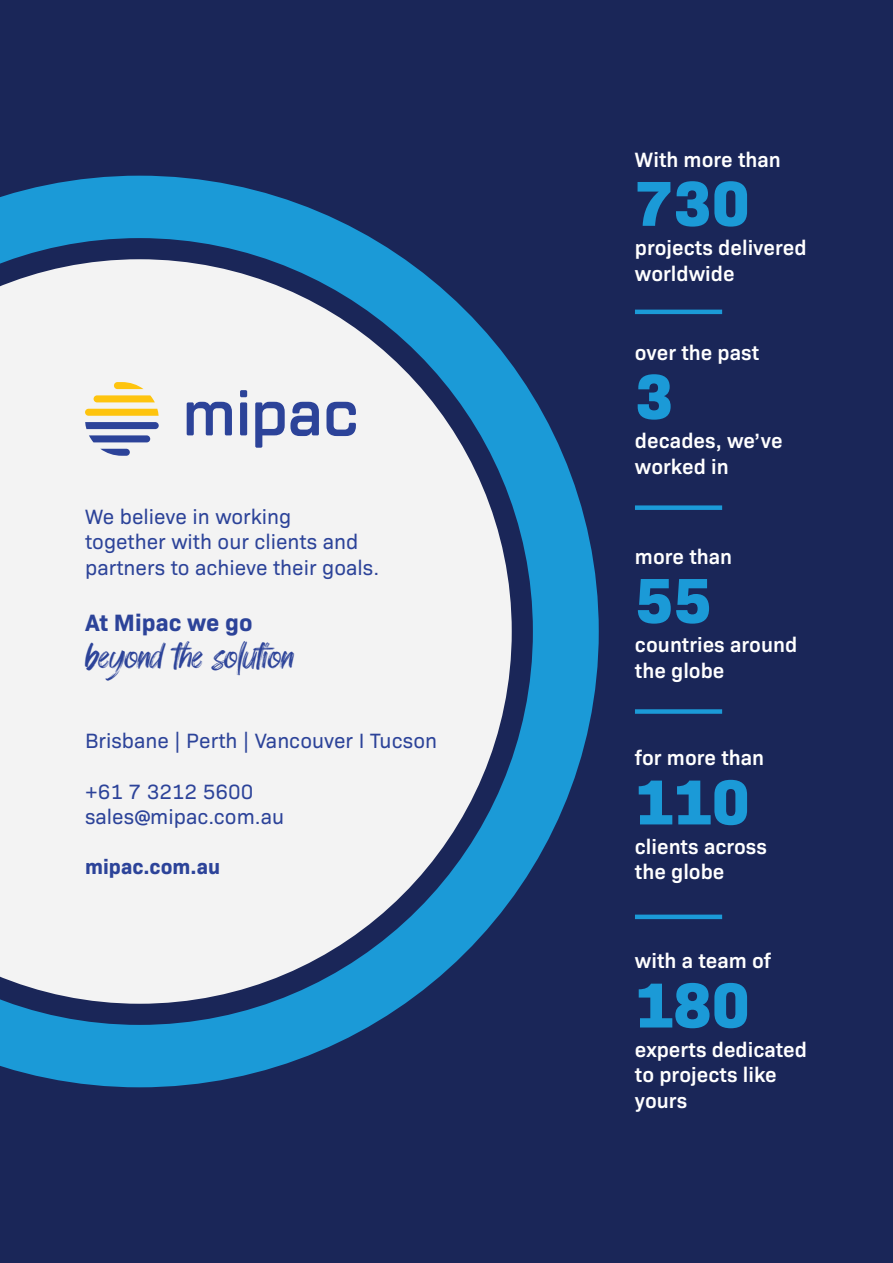
<style>
.page{position:relative;width:893px;height:1263px;background:#1a2658}
.page>*{position:absolute;margin:0;border:0;box-sizing:border-box;transform-origin:0 0}
.t1{font:800 64.5px "Bio Sans";color:#1b9ad7}
.t2{font:37.5px "Reissue";color:#2c4399}
.t3{font:700 24px "Bio Sans";color:#2c4399}
.t4{font:600 21px/25.2px "Bio Sans";color:#fff}
.t5{font:21px/25.2px "Bio Sans";color:#2c4399}
.t6{font:700 21px "Bio Sans";color:#2c4399}
</style>
<div class="page">
<svg style="left:0;top:176px;width:599px;height:911px"></svg>
<svg style="left:0;top:238px;width:533px;height:787px"></svg>
<svg style="left:0;top:259px;width:512px;height:745px;background:#cfdbe4"></svg>
<svg style="left:114px;top:382px;width:30px;height:7px"></svg>
<svg style="left:94px;top:395px;width:61px;height:7px"></svg>
<svg style="left:89px;top:435px;width:61px;height:7px"></svg>
<svg style="left:100px;top:449px;width:30px;height:7px"></svg>
<svg style="left:85px;top:409px;width:74px;height:7px"></svg>
<svg style="left:85px;top:422px;width:74px;height:7px"></svg>
<svg style="left:187px;top:402px;width:45px;height:33px"></svg>
<svg style="left:240px;top:390px;width:7px;height:45px"></svg>
<svg style="left:255px;top:402px;width:64px;height:46px;background:#95a0c8"></svg>
<svg style="left:326px;top:402px;width:30px;height:34px"></svg>
<hr style="left:635px;top:310px;width:87px;height:4px;background:#1b9ad7">
<div style="left:635px;top:505px;width:87px;height:5px;background:#1b9ad7"></div>
<div style="left:635px;top:709px;width:87px;height:5px;background:#1b9ad7"></div>
<div style="left:635px;top:914px;width:87px;height:5px;background:#1b9ad7"></div>
<p class="t5" style="left:85px;top:503px;width:296px">We believe in working<br>together with our clients and partners to achieve their goals.</p>
<p class="t3" style="left:85px;top:604px;width:169px">At Mipac we go</p>
<p class="t2" style="left:85px;top:634px;width:210px">beyond the solution</p>
<p class="t5" style="left:85px;top:727px;width:354px">Brisbane | Perth | Vancouver I Tucson</p>
<p class="t5" style="left:85px;top:777px;width:170px">+61 7 3212 5600</p>
<p class="t5" style="left:85px;top:802px;width:201px">sales@mipac.com.au</p>
<p class="t6" style="left:85px;top:851px;width:137px">mipac.com.au</p>
<p class="t4" style="left:635px;top:145px;width:147px">With more than</p>
<p class="t1" style="left:635px;top:153px;width:116px">730</p>
<p class="t4" style="left:635px;top:234px;width:173px">projects delivered</p>
<p class="t4" style="left:635px;top:259px;width:101px">worldwide</p>
<p class="t4" style="left:635px;top:338px;width:126px">over the past</p>
<p class="t1" style="left:635px;top:346px;width:40px">3</p>
<p class="t4" style="left:635px;top:427px;width:149px">decades, we’ve</p>
<p class="t4" style="left:635px;top:452px;width:95px">worked in</p>
<p class="t4" style="left:635px;top:542px;width:99px">more than</p>
<p class="t1" style="left:635px;top:550px;width:78px">55</p>
<p class="t4" style="left:635px;top:631px;width:164px">countries around</p>
<p class="t4" style="left:635px;top:656px;width:91px">the globe</p>
<p class="t4" style="left:635px;top:744px;width:131px">for more than</p>
<p class="t1" style="left:635px;top:752px;width:116px">110</p>
<p class="t4" style="left:635px;top:832px;width:133px">clients across</p>
<p class="t4" style="left:635px;top:858px;width:91px">the globe</p>
<p class="t4" style="left:635px;top:947px;width:138px">with a team of</p>
<p class="t1" style="left:635px;top:955px;width:116px">180</p>
<p class="t4" style="left:635px;top:1035px;width:174px">experts dedicated to projects like yours</p>
</div>
